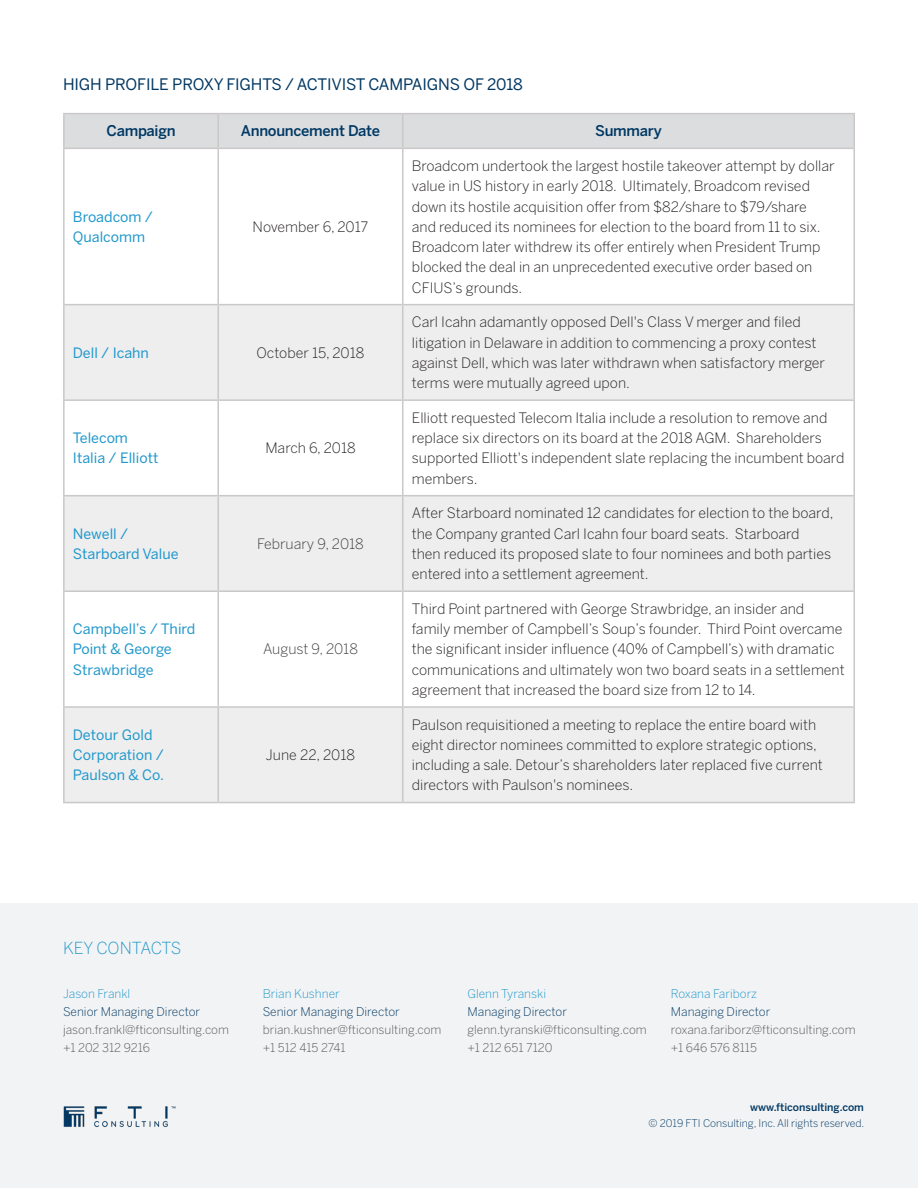
<style>
.page{position:relative;width:918px;height:1188px;background:#fff}
.page>*{position:absolute;margin:0;border:0;box-sizing:border-box;transform-origin:0 0}
.Subheading{font:300 16.5px "Benton Sans";letter-spacing:-.01em;color:#2198cc}
.Subheading_2__Dark_B{font:15.75px "Benton Sans";letter-spacing:-.01em;color:#013762}
.Body_Text{font:500 14.7px "Benton Sans";letter-spacing:-.02em;color:#003864}
.Body_Text-2{font:300 14.25px/20.2px "Benton Sans";color:#231f20}
.Body_Text-3{font:14.25px/20.2px "Benton Sans";color:#2198cc}
.Body_Text-4{font:300 14.25px "Benton Sans";color:#3e3e3f}
.t1{font:300 12px "Benton Sans";color:#57585a}
.t2{font:300 12px "Benton Sans";color:#003864}
.t3{font:300 12px "Benton Sans";color:#2198cc}
.t4{font:300 10.5px "Benton Sans";color:#003864}
.t5{font:500 10.5px "Benton Sans";color:#003864}
</style>
<div class="page">
<div style="left:0;top:903px;width:918px;height:285px;background:#f2f3f4"></div>
<img style="left:63px;top:1106px;width:113px;height:21px">
<div style="left:65px;top:114px;width:788px;height:34px;background:#dcdddf"></div>
<svg style="left:65px;top:305px;width:788px;height:497px;fill:#eeeeef"></svg>
<hr style="left:63px;top:113px;width:155px;height:1px;background:#cac8c8">
<hr style="left:63px;top:114px;width:2px;height:34px;background:#cac8c8">
<hr style="left:218px;top:113px;width:185px;height:1px;background:#cac8c8">
<hr style="left:217px;top:114px;width:2px;height:34px;background:#cac8c8">
<hr style="left:403px;top:113px;width:452px;height:1px;background:#cac8c8">
<hr style="left:402px;top:114px;width:2px;height:34px;background:#cac8c8">
<hr style="left:853px;top:114px;width:2px;height:34px;background:#cac8c8">
<hr style="left:63px;top:148px;width:155px;height:1px;background:#cac8c8">
<hr style="left:63px;top:149px;width:2px;height:155px;background:#cac8c8">
<hr style="left:218px;top:148px;width:185px;height:1px;background:#cac8c8">
<hr style="left:217px;top:149px;width:2px;height:155px;background:#cac8c8">
<hr style="left:403px;top:148px;width:452px;height:1px;background:#cac8c8">
<hr style="left:402px;top:149px;width:2px;height:155px;background:#cac8c8">
<hr style="left:853px;top:149px;width:2px;height:155px;background:#cac8c8">
<hr style="left:63px;top:304px;width:155px;height:1px;background:#cac8c8">
<hr style="left:63px;top:305px;width:2px;height:94px;background:#cac8c8">
<hr style="left:218px;top:304px;width:185px;height:1px;background:#cac8c8">
<hr style="left:217px;top:305px;width:2px;height:94px;background:#cac8c8">
<hr style="left:403px;top:304px;width:452px;height:1px;background:#cac8c8">
<hr style="left:402px;top:305px;width:2px;height:94px;background:#cac8c8">
<hr style="left:853px;top:305px;width:2px;height:94px;background:#cac8c8">
<hr style="left:63px;top:399px;width:155px;height:2px;background:#cac8c8">
<hr style="left:63px;top:401px;width:2px;height:94px;background:#cac8c8">
<hr style="left:218px;top:399px;width:185px;height:2px;background:#cac8c8">
<hr style="left:217px;top:401px;width:2px;height:94px;background:#cac8c8">
<hr style="left:403px;top:399px;width:452px;height:2px;background:#cac8c8">
<hr style="left:402px;top:401px;width:2px;height:94px;background:#cac8c8">
<hr style="left:853px;top:401px;width:2px;height:94px;background:#cac8c8">
<hr style="left:63px;top:495px;width:155px;height:1px;background:#cac8c8">
<hr style="left:63px;top:496px;width:2px;height:94px;background:#cac8c8">
<hr style="left:218px;top:495px;width:185px;height:1px;background:#cac8c8">
<hr style="left:217px;top:496px;width:2px;height:94px;background:#cac8c8">
<hr style="left:403px;top:495px;width:452px;height:1px;background:#cac8c8">
<hr style="left:402px;top:496px;width:2px;height:94px;background:#cac8c8">
<hr style="left:853px;top:496px;width:2px;height:94px;background:#cac8c8">
<hr style="left:63px;top:590px;width:155px;height:2px;background:#cac8c8">
<hr style="left:63px;top:592px;width:2px;height:114px;background:#cac8c8">
<hr style="left:218px;top:590px;width:185px;height:2px;background:#cac8c8">
<hr style="left:217px;top:592px;width:2px;height:114px;background:#cac8c8">
<hr style="left:403px;top:590px;width:452px;height:2px;background:#cac8c8">
<hr style="left:402px;top:592px;width:2px;height:114px;background:#cac8c8">
<hr style="left:853px;top:592px;width:2px;height:114px;background:#cac8c8">
<hr style="left:63px;top:706px;width:155px;height:2px;background:#cac8c8">
<hr style="left:63px;top:708px;width:2px;height:94px;background:#cac8c8">
<hr style="left:218px;top:706px;width:185px;height:2px;background:#cac8c8">
<hr style="left:217px;top:708px;width:2px;height:94px;background:#cac8c8">
<hr style="left:403px;top:706px;width:452px;height:2px;background:#cac8c8">
<hr style="left:402px;top:708px;width:2px;height:94px;background:#cac8c8">
<hr style="left:853px;top:708px;width:2px;height:94px;background:#cac8c8">
<hr style="left:63px;top:802px;width:155px;height:1px;background:#cac8c8">
<hr style="left:218px;top:802px;width:185px;height:1px;background:#cac8c8">
<hr style="left:403px;top:802px;width:452px;height:1px;background:#cac8c8">
<p class="Subheading_2__Dark_B" style="left:63px;top:75px;width:461px">HIGH PROFILE PROXY FIGHTS / ACTIVIST CAMPAIGNS OF 2018</p>
<p class="Body_Text" style="left:107px;top:122px;width:71px">Campaign</p>
<p class="Body_Text" style="left:241px;top:122px;width:141px">Announcement Date</p>
<p class="Body_Text" style="left:595px;top:122px;width:68px">Summary</p>
<p class="Body_Text-3" style="left:73px;top:206px;width:82px">Broadcom /<br>Qualcomm</p>
<p class="Body_Text-2" style="left:253px;top:216px;width:117px">November 6, 2017</p>
<p class="Body_Text-3" style="left:73px;top:342px;width:78px">Dell / Icahn</p>
<p class="Body_Text-2" style="left:257px;top:342px;width:109px">October 15, 2018</p>
<p class="Body_Text-3" style="left:73px;top:428px;width:87px">Telecom<br>Italia / Elliott</p>
<p class="Body_Text-2" style="left:265px;top:438px;width:92px">March 6, 2018</p>
<p class="Body_Text-3" style="left:73px;top:523px;width:107px">Newell /<br>Starboard Value</p>
<p class="Body_Text-4" style="left:257px;top:535px;width:108px">February 9, 2018</p>
<p class="Body_Text-3" style="left:73px;top:619px;width:124px">Campbell’s / Third<br>Point &amp; George<br>Strawbridge</p>
<p class="Body_Text-3" style="left:73px;top:724px;width:93px">Detour Gold<br>Corporation /<br>Paulson &amp; Co.</p>
<p class="Body_Text-4" style="left:263px;top:641px;width:96px">August 9, 2018</p>
<p class="Body_Text-2" style="left:266px;top:745px;width:90px">June 22, 2018</p>
<p class="Body_Text-2" style="left:412px;top:156px;width:424px">Broadcom undertook the largest hostile takeover attempt by dollar value in US history in early 2018. Ultimately, Broadcom revised down its hostile acquisition offer from $82/share to $79/share<br>and reduced its nominees for election to the board from 11 to six.<br>Broadcom later withdrew its offer entirely when President Trump blocked the deal in an unprecedented executive order based on CFIUS’s grounds.</p>
<p class="Body_Text-2" style="left:412px;top:312px;width:415px">Carl Icahn adamantly opposed Dell's Class V merger and filed litigation in Delaware in addition to commencing a proxy contest against Dell, which was later withdrawn when satisfactory merger terms were mutually agreed upon.</p>
<p class="Body_Text-2" style="left:412px;top:407px;width:434px">Elliott requested Telecom Italia include a resolution to remove and replace six directors on its board at the 2018 AGM. Shareholders supported Elliott's independent slate replacing the incumbent board members.</p>
<p class="Body_Text-2" style="left:412px;top:503px;width:423px">After Starboard nominated 12 candidates for election to the board, the Company granted Carl Icahn four board seats. Starboard<br>then reduced its proposed slate to four nominees and both parties entered into a settlement agreement.</p>
<p class="Body_Text-2" style="left:412px;top:598px;width:434px">Third Point partnered with George Strawbridge, an insider and family member of Campbell’s Soup’s founder. Third Point overcame the significant insider influence (40% of Campbell’s) with dramatic communications and ultimately won two board seats in a settlement agreement that increased the board size from 12 to 14.</p>
<p class="Body_Text-2" style="left:412px;top:714px;width:413px">Paulson requisitioned a meeting to replace the entire board with eight director nominees committed to explore strategic options, including a sale. Detour’s shareholders later replaced five current directors with Paulson's nominees.</p>
<p class="Subheading" style="left:63px;top:938px;width:120px">KEY CONTACTS</p>
<p class="t3" style="left:63px;top:987px;width:69px">Jason Frankl</p>
<p class="t2" style="left:63px;top:1005px;width:139px">Senior Managing Director</p>
<p class="t1" style="left:63px;top:1023px;width:167px">jason.frankl@fticonsulting.com</p>
<p class="t1" style="left:63px;top:1041px;width:89px">+1 202 312 9216</p>
<p class="t3" style="left:263px;top:987px;width:79px">Brian Kushner</p>
<p class="t2" style="left:263px;top:1005px;width:139px">Senior Managing Director</p>
<p class="t1" style="left:263px;top:1023px;width:180px">brian.kushner@fticonsulting.com</p>
<p class="t1" style="left:263px;top:1041px;width:84px">+1 512 415 2741</p>
<p class="t3" style="left:468px;top:987px;width:80px">Glenn Tyranski</p>
<p class="t2" style="left:468px;top:1005px;width:101px">Managing Director</p>
<p class="t1" style="left:468px;top:1023px;width:181px">glenn.tyranski@fticonsulting.com</p>
<p class="t1" style="left:468px;top:1041px;width:86px">+1 212 651 7120</p>
<p class="t3" style="left:671px;top:987px;width:88px">Roxana Fariborz</p>
<p class="t2" style="left:671px;top:1005px;width:101px">Managing Director</p>
<p class="t1" style="left:671px;top:1023px;width:186px">roxana.fariborz@fticonsulting.com</p>
<p class="t1" style="left:671px;top:1041px;width:88px">+1 646 576 8115</p>
<p class="t5" style="left:750px;top:1101px;width:115px">www.fticonsulting.com</p>
<p class="t4" style="left:649px;top:1117px;width:217px">© 2019 FTI Consulting, Inc. All rights reserved.</p>
</div>
